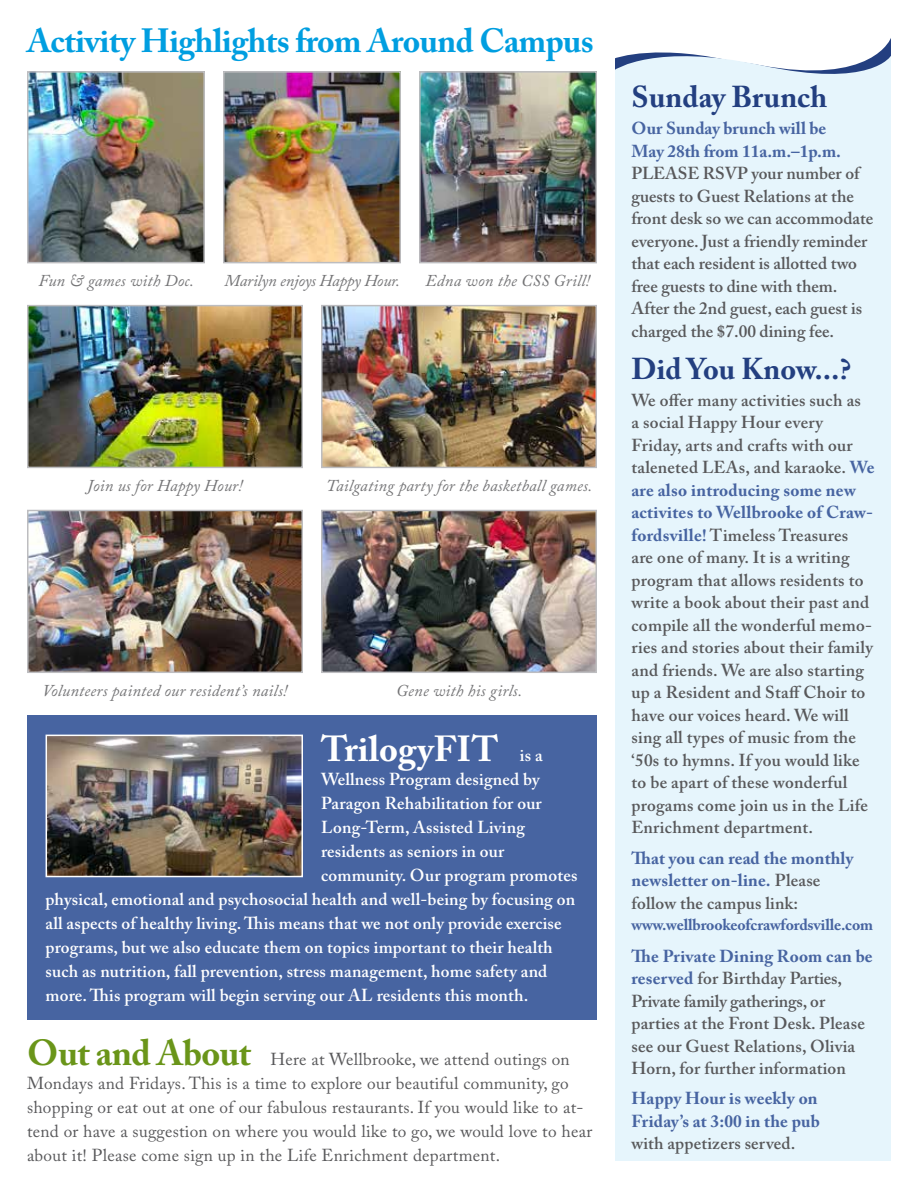
<style>
.page{position:relative;width:918px;height:1188px;background:#fff}
.page>*{position:absolute;margin:0;border:0;box-sizing:border-box;transform-origin:0 0}
.t1{font:700 36px "Adobe Caslon Pro";color:#fff}
.t2{font:700 33.3px "Adobe Caslon Pro";letter-spacing:-.015em;color:#009ee0}
.t3{font:700 30px "Adobe Caslon Pro";color:#233f80}
.t4{font:600 17.25px/22.5px "Adobe Caslon Pro";letter-spacing:.015em;color:#58585a}
.t5{font:600 17.25px "Adobe Caslon Pro";letter-spacing:.01em;color:#fff}
.t6{font:17.25px/24px "Adobe Caslon Pro";letter-spacing:.015em;color:#58585a}
.t7{font:700 17.25px/22.5px "Adobe Caslon Pro";letter-spacing:.01em;color:#4764a1}
.t8{font:italic 16.5px "Adobe Caslon Pro";letter-spacing:.015em;color:#747476}
.t9{font:italic 16.5px "Adobe Caslon Pro";letter-spacing:-.01em;color:#747476}
.t10{font:700 15.75px "Adobe Caslon Pro";letter-spacing:-.01em;color:#4764a1}
.s1{font-weight:600;font-size:17.25px}
.s2{font-weight:700;font-size:36px;color:#6a9519}
.s3{font-weight:700;color:#4764a1}
.s4{font-weight:600;color:#58585a}
</style>
<div class="page">
<div style="left:615px;top:42px;width:276px;height:1119px;background:#e6f5fc"></div>
<img style="left:30px;top:74px;width:172px;height:186px">
<div style="left:27px;top:71px;width:178px;height:192px;border:2px solid #bdbdc0"></div>
<img style="left:226px;top:74px;width:172px;height:186px">
<div style="left:223px;top:71px;width:178px;height:192px;border:2px solid #bdbdc0"></div>
<img style="left:422px;top:74px;width:172px;height:186px">
<div style="left:419px;top:71px;width:178px;height:192px;border:2px solid #bdbdc0"></div>
<img style="left:324px;top:513px;width:270px;height:157px">
<div style="left:321px;top:510px;width:276px;height:163px;border:2px solid #bdbdc0"></div>
<img style="left:324px;top:308px;width:270px;height:157px">
<div style="left:321px;top:305px;width:276px;height:163px;border:2px solid #bdbdc0"></div>
<img style="left:30px;top:513px;width:270px;height:157px">
<div style="left:27px;top:510px;width:276px;height:163px;border:2px solid #bdbdc0"></div>
<img style="left:30px;top:308px;width:270px;height:157px">
<div style="left:27px;top:305px;width:276px;height:163px;border:2px solid #bdbdc0"></div>
<div style="left:27px;top:716px;width:570px;height:304px;background:#4764a1"></div>
<img style="left:49px;top:738px;width:251px;height:136px">
<div style="left:46px;top:735px;width:257px;height:142px;border:2px solid #fff"></div>
<h2 class="t2" style="left:27px;top:21px;width:568px">Activity Highlights from Around Campus</h2>
<p class="t8" style="left:38px;top:271px;width:157px">Fun &amp; games with Doc.</p>
<p class="t9" style="left:224px;top:271px;width:177px">Marilyn enjoys Happy Hour.</p>
<p class="t8" style="left:426px;top:271px;width:166px">Edna won the CSS Grill!</p>
<p class="t8" style="left:87px;top:476px;width:157px">Join us for Happy Hour!</p>
<p class="t8" style="left:326px;top:476px;width:268px">Tailgating party for the basketball games.</p>
<p class="t8" style="left:42px;top:681px;width:247px">Volunteers painted our resident’s nails!</p>
<p class="t8" style="left:396px;top:681px;width:127px">Gene with his girls.</p>
<h1 class="t1" style="left:321px;top:728px;width:223px">TrilogyFIT <span class="s1">is a</span></h1>
<p class="t5" style="left:321px;top:769px;width:220px">Wellness Program designed by</p>
<p class="t5" style="left:321px;top:793px;width:222px">Paragon Rehabilitation for our</p>
<p class="t5" style="left:321px;top:817px;width:205px">Long-Term, Assisted Living</p>
<p class="t5" style="left:321px;top:841px;width:185px">residents as seniors in our</p>
<p class="t5" style="left:321px;top:865px;width:258px">community. Our program promotes</p>
<p class="t5" style="left:46px;top:889px;width:531px">physical, emotional and psychosocial health and well-being by focusing on</p>
<p class="t5" style="left:46px;top:913px;width:518px">all aspects of healthy living. This means that we not only provide exercise</p>
<p class="t5" style="left:46px;top:937px;width:509px">programs, but we also educate them on topics important to their health</p>
<p class="t5" style="left:46px;top:961px;width:503px">such as nutrition, fall prevention, stress management, home safety and</p>
<p class="t5" style="left:46px;top:985px;width:484px">more. This program will begin serving our AL residents this month.</p>
<p class="t6" style="left:27px;top:1047px;width:567px"><span class="s2">Out and About</span> Here at Wellbrooke, we attend outings on Mondays and Fridays. This is a time to explore our beautiful community, go shopping or eat out at one of our fabulous restaurants. If you would like to at&shy;tend or have a suggestion on where you would like to go, we would love to hear about it! Please come sign up in the Life Enrichment department.</p>
<h3 class="t3" style="left:632px;top:79px;width:197px">Sunday Brunch</h3>
<p class="t7" style="left:632px;top:117px;width:211px">Our Sunday brunch will be<br>May 28th from 11a.m.–1p.m.</p>
<p class="t4" style="left:632px;top:162px;width:243px">PLEASE RSVP your number of guests to Guest Relations at the front desk so we can accommodate everyone. Just a friendly reminder that each resident is allotted two free guests to dine with them.<br>After the 2nd guest, each guest is charged the $7.00 dining fee.</p>
<h3 class="t3" style="left:632px;top:351px;width:221px">Did You Know...?</h3>
<p class="t4" style="left:632px;top:389px;width:245px">We offer many activities such as<br>a social Happy Hour every<br>Friday, arts and crafts with our taleneted LEAs, and karaoke. <span class="s3">We are also introducing some new activites to Wellbrooke of Craw&shy;fordsville!</span> Timeless Treasures<br>are one of many. It is a writing program that allows residents to write a book about their past and compile all the wonderful memo&shy;ries and stories about their family and friends. We are also starting up a Resident and Staff Choir to have our voices heard. We will sing all types of music from the ‘50s to hymns. If you would like to be apart of these wonderful progams come join us in the Life<br>Enrichment department.</p>
<p class="t7" style="left:632px;top:846px;width:224px">That you can read the monthly newsletter on-line. <span class="s4">Please follow the campus link:</span></p>
<p class="t10" style="left:632px;top:915px;width:243px">www.wellbrookeofcrawfordsville.com</p>
<p class="t4" style="left:632px;top:944px;width:243px"><span class="s3">The Private Dining Room can be reserved</span> for Birthday Parties,<br>Private family gatherings, or parties at the Front Desk. Please see our Guest Relations, Olivia<br>Horn, for further information</p>
<p class="t7" style="left:632px;top:1087px;width:190px">Happy Hour is weekly on<br>Friday’s at 3:00 in the pub</p>
<p class="t4" style="left:632px;top:1132px;width:166px">with appetizers served.</p>
</div>
